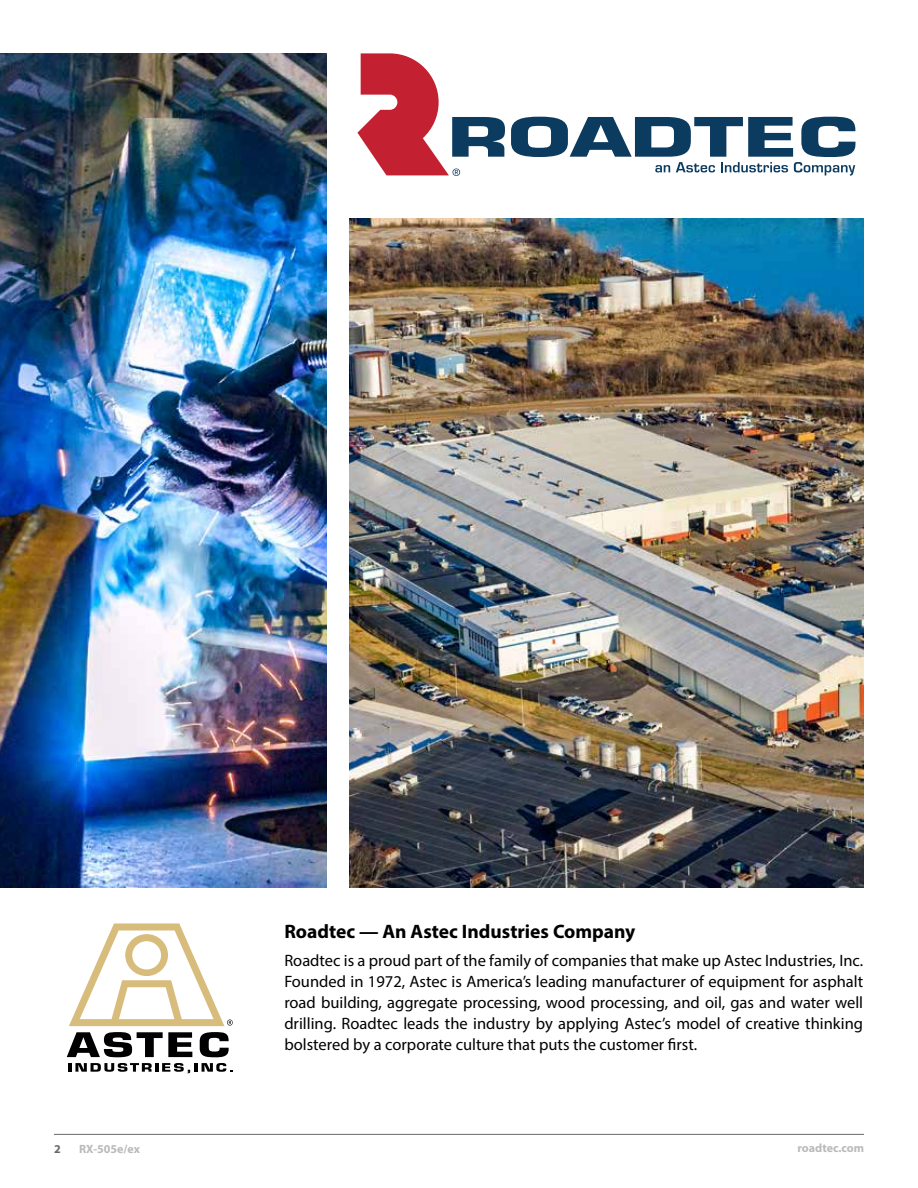
<style>
.page{position:relative;width:918px;height:1188px;background:#fff}
.page>*{position:absolute;margin:0;border:0;box-sizing:border-box;transform-origin:0 0}
.t1{font:700 19.5px "Myriad Pro";color:#000}
.t2{font:16.5px/21px "Myriad Pro";color:#000;text-align:justify}
.t3{font:700 12px "Myriad Pro";color:#b8babc}
.t4{font:700 12px "Myriad Pro";color:#696969}
</style>
<div class="page">
<hr style="left:54px;top:1134px;width:810px;height:1px;background:#696969">
<img style="left:350px;top:219px;width:513px;height:668px">
<img style="left:0;top:53px;width:327px;height:834px">
<svg style="left:69px;top:1063px;width:164px;height:10px"></svg>
<svg style="left:67px;top:1032px;width:125px;height:25px"></svg>
<svg style="left:200px;top:1032px;width:29px;height:25px"></svg>
<svg style="left:69px;top:923px;width:164px;height:103px"></svg>
<svg style="left:357px;top:53px;width:148px;height:123px"></svg>
<svg style="left:511px;top:117px;width:344px;height:59px"></svg>
<p class="t1" style="left:284px;top:924px;width:353px">Roadtec — An Astec Industries Company</p>
<p class="t2" style="left:284px;top:951px;width:580px">Roadtec is a proud part of the family of companies that make up Astec Industries, Inc.<br>Founded in 1972, Astec is America’s leading manufacturer of equipment for asphalt road building, aggregate processing, wood processing, and oil, gas and water well drilling. Roadtec leads the industry by applying Astec’s model of creative thinking bolstered by a corporate culture that puts the customer first.</p>
<p class="t4" style="left:54px;top:1144px;width:8px">2</p>
<p class="t3" style="left:79px;top:1142px;width:62px">RX-505e/ex</p>
<p class="t3" style="left:797px;top:1141px;width:68px">roadtec.com</p>
</div>
